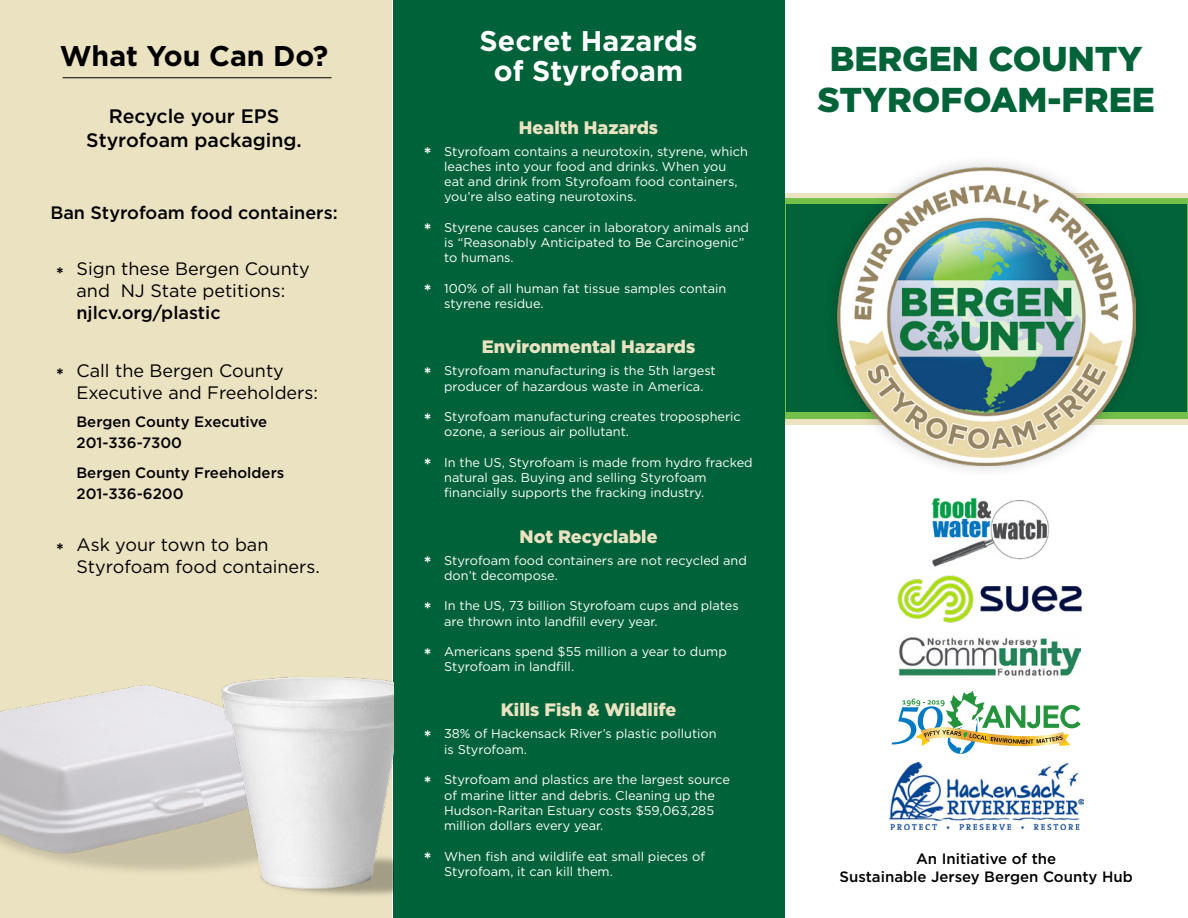
<style>
.page{position:relative;width:1188px;height:918px;background:#fff}
.page>*{position:absolute;margin:0;border:0;box-sizing:border-box;transform-origin:0 0}
.t1{font:900 34.5px/41.4px "Gotham";color:#026339;text-align:center}
.t2{font:700 28.5px/30px "Gotham";color:#fff;text-align:center}
.t3{font:700 28.5px "Gotham";color:#000}
.t4{font:500 19.5px/23.4px "Gotham";color:#000;text-align:center}
.t5{font:18px/21.6px "Gotham";color:#000}
.t6{font:900 18px "Gotham";color:#ebe2c1}
.t7{font:500 18px "Gotham";color:#000}
.t8{font:500 15px/21px "Gotham";color:#000}
.t9{font:12.75px/15.3px "Gotham";color:#fff}
.s1{font-weight:700}
.s2{font-weight:700;font-size:18px}
</style>
<div class="page">
<div style="left:786px;top:205px;width:400px;height:207px;background:#026339"></div>
<div style="left:0;top:0;width:392px;height:918px;background:#ebe2c1"></div>
<img style="left:0;top:685px;width:199px;height:187px">
<div style="left:394px;top:0;width:391px;height:918px;background:#006238"></div>
<div style="left:823px;top:153px;width:326px;height:327px;background:#000;opacity:.2"></div>
<img style="left:837px;top:168px;width:298px;height:298px">
<img style="left:931px;top:497px;width:119px;height:70px">
<img style="left:890px;top:763px;width:194px;height:66px">
<svg style="left:892px;top:691px;width:189px;height:63px"></svg>
<img style="left:199px;top:653px;width:195px;height:265px">
<hr style="left:63px;top:77px;width:269px;height:1px;background:#000">
<img style="left:897px;top:575px;width:185px;height:48px">
<img style="left:898px;top:637px;width:183px;height:39px">
<h2 class="t3" style="left:60px;top:39px;width:270px">What You Can Do?</h2>
<h3 class="t4" style="left:86px;top:104px;width:217px">Recycle your EPS<br>Styrofoam packaging.</h3>
<h3 class="t7" style="left:50px;top:202px;width:289px">Ban Styrofoam food containers:</h3>
<h3 class="t5" style="left:56px;top:258px;width:255px;text-align:center"><span class="s1">*</span> Sign these Bergen County and NJ State petitions:</h3>
<h3 class="t7" style="left:76px;top:302px;width:146px">njlcv.org/plastic</h3>
<h3 class="t5" style="left:76px;top:359px;width:243px;text-indent:-20px"><span class="s1">*</span> Call the Bergen County<br>Executive and Freeholders:</h3>
<p class="t8" style="left:76px;top:411px;width:192px">Bergen County Executive<br>201-336-7300</p>
<p class="t8" style="left:76px;top:462px;width:209px">Bergen County Freeholders<br>201-336-6200</p>
<h3 class="t5" style="left:76px;top:534px;width:245px;text-indent:-20px"><span class="s1">*</span> Ask your town to ban<br>Styrofoam food containers.</h3>
<h2 class="t2" style="left:480px;top:25px;width:219px">Secret Hazards of Styrofoam</h2>
<h3 class="t6" style="left:519px;top:117px;width:141px">Health Hazards</h3>
<p class="t9" style="left:444px;top:143px;width:305px;text-indent:-20px"><span class="s2">*</span> Styrofoam contains a neurotoxin, styrene, which leaches into your food and drinks. When you eat and drink from Styrofoam food containers, you’re also eating neurotoxins.</p>
<p class="t9" style="left:444px;top:220px;width:306px;text-indent:-20px"><span class="s2">*</span> Styrene causes cancer in laboratory animals and is “Reasonably Anticipated to Be Carcinogenic” to humans.</p>
<p class="t9" style="left:444px;top:281px;width:284px;text-indent:-20px"><span class="s2">*</span> 100% of all human fat tissue samples contain styrene residue.</p>
<h3 class="t6" style="left:482px;top:337px;width:215px">Environmental Hazards</h3>
<p class="t9" style="left:444px;top:363px;width:273px;text-indent:-20px"><span class="s2">*</span> Styrofoam manufacturing is the 5th largest producer of hazardous waste in America.</p>
<p class="t9" style="left:444px;top:409px;width:298px;text-indent:-20px"><span class="s2">*</span> Styrofoam manufacturing creates tropospheric ozone, a serious air pollutant.</p>
<p class="t9" style="left:444px;top:454px;width:310px;text-indent:-20px"><span class="s2">*</span> In the US, Styrofoam is made from hydro fracked natural gas. Buying and selling Styrofoam financially supports the fracking industry.</p>
<h3 class="t6" style="left:520px;top:526px;width:139px">Not Recyclable</h3>
<p class="t9" style="left:444px;top:552px;width:304px;text-indent:-20px"><span class="s2">*</span> Styrofoam food containers are not recycled and don’t decompose.</p>
<p class="t9" style="left:444px;top:598px;width:296px;text-indent:-20px"><span class="s2">*</span> In the US, 73 billion Styrofoam cups and plates are thrown into landfill every year.</p>
<p class="t9" style="left:444px;top:644px;width:284px;text-indent:-20px"><span class="s2">*</span> Americans spend $55 million a year to dump<br>Styrofoam in landfill.</p>
<h3 class="t6" style="left:501px;top:700px;width:177px">Kills Fish &amp; Wildlife</h3>
<p class="t9" style="left:444px;top:726px;width:274px;text-indent:-20px"><span class="s2">*</span> 38% of Hackensack River’s plastic pollution is Styrofoam.</p>
<p class="t9" style="left:444px;top:772px;width:287px;text-indent:-20px"><span class="s2">*</span> Styrofoam and plastics are the largest source of marine litter and debris. Cleaning up the Hudson-Raritan Estuary costs $59,063,285 million dollars every year.</p>
<p class="t9" style="left:444px;top:848px;width:262px;text-indent:-20px"><span class="s2">*</span> When fish and wildlife eat small pieces of<br>Styrofoam, it can kill them.</p>
<h1 class="t1" style="left:818px;top:37px;width:339px">BERGEN COUNTY<br>STYROFOAM-FREE</h1>
<p class="t8" style="left:840px;top:849px;width:295px;line-height:18px;text-align:center">An Initiative of the<br>Sustainable Jersey Bergen County Hub</p>
</div>
